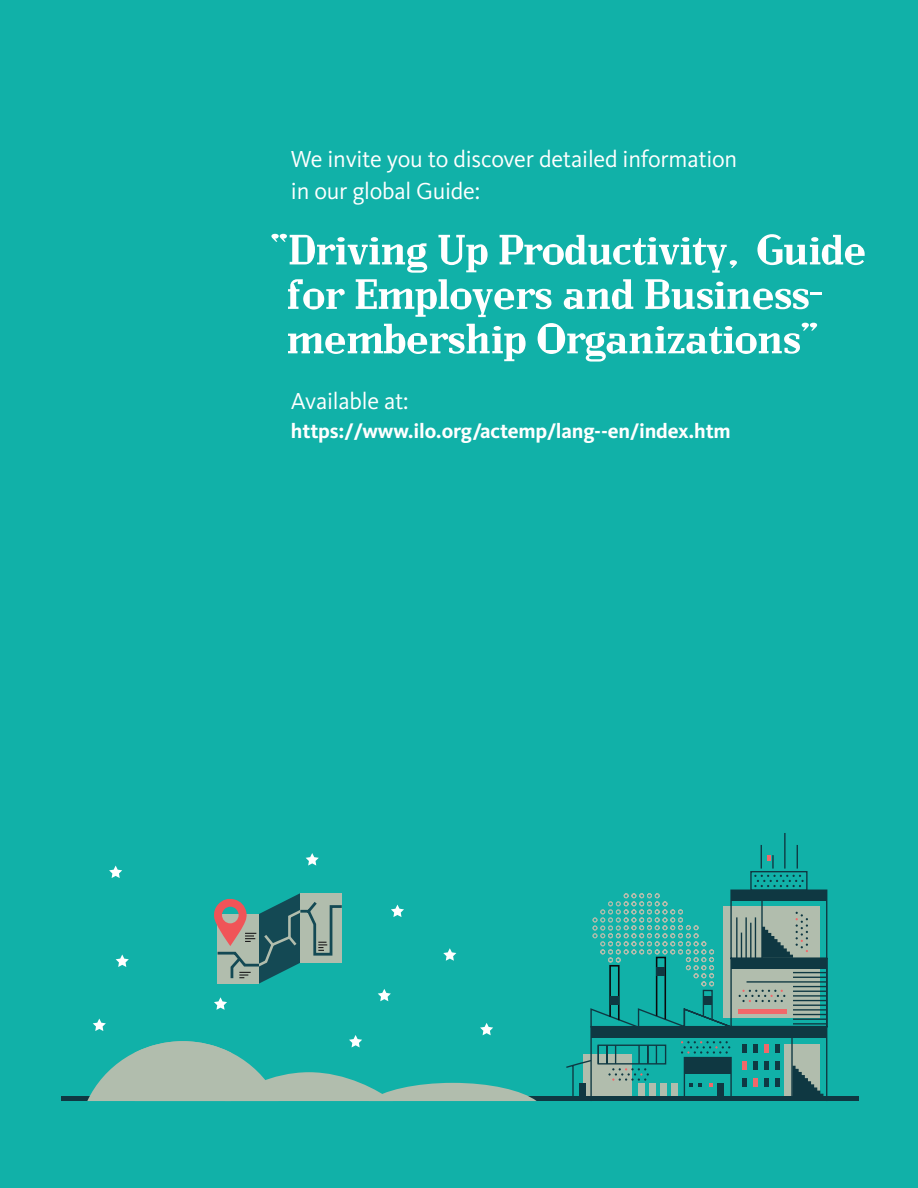
<style>
.page{position:relative;width:918px;height:1188px;background:#fff}
.page>*{position:absolute;margin:0;border:0;box-sizing:border-box;transform-origin:0 0}
.Texto_Kievit_10_13{font:59.25px/44.4px "Zenith";letter-spacing:-.01em;color:#fff}
.Texto_Kievit_10_13-2{font:24px/31.5px "Kievit OT";letter-spacing:-.01em;color:#fff}
.Texto_Kievit_10_13-3{font:700 21px "Kievit OT";letter-spacing:-.01em;color:#fff}
</style>
<div class="page">
<div style="left:1px;top:0;width:917px;height:1188px;background:#11b1a8"></div>
<div style="left:61px;top:1096px;width:797px;height:5px;background:#0f3842"></div>
<svg style="left:823px;top:889px;width:5px;height:207px"></svg>
<div style="left:731px;top:890px;width:96px;height:10px;background:#0f3842"></div>
<div style="left:731px;top:958px;width:96px;height:11px;background:#0f3842"></div>
<hr style="left:793px;top:972px;width:34px;height:1px;background:#0f3842">
<hr style="left:793px;top:977px;width:34px;height:1px;background:#0f3842">
<hr style="left:747px;top:981px;width:80px;height:2px;background:#0f3842">
<hr style="left:793px;top:986px;width:34px;height:1px;background:#0f3842">
<hr style="left:793px;top:991px;width:34px;height:1px;background:#0f3842">
<hr style="left:793px;top:995px;width:34px;height:2px;background:#0f3842">
<hr style="left:793px;top:1000px;width:34px;height:1px;background:#0f3842">
<hr style="left:793px;top:1005px;width:34px;height:1px;background:#0f3842">
<hr style="left:793px;top:1009px;width:34px;height:2px;background:#0f3842">
<hr style="left:793px;top:1014px;width:34px;height:1px;background:#0f3842">
<hr style="left:793px;top:1019px;width:34px;height:1px;background:#0f3842">
<hr style="left:793px;top:1023px;width:34px;height:2px;background:#0f3842">
<svg style="left:566px;top:833px;width:257px;height:263px"></svg>
<hr style="left:739px;top:1009px;width:48px;height:4px;background:#f1686a">
<svg style="left:214px;top:893px;width:128px;height:91px"></svg>
<svg style="left:378px;top:989px;width:13px;height:12px"></svg>
<svg style="left:214px;top:997px;width:13px;height:13px"></svg>
<svg style="left:116px;top:954px;width:13px;height:13px"></svg>
<svg style="left:109px;top:866px;width:13px;height:12px"></svg>
<svg style="left:87px;top:1019px;width:450px;height:82px"></svg>
<svg style="left:306px;top:853px;width:13px;height:13px"></svg>
<svg style="left:443px;top:948px;width:13px;height:13px"></svg>
<svg style="left:391px;top:905px;width:13px;height:12px"></svg>
<p class="Texto_Kievit_10_13-2" style="left:291px;top:143px;width:448px">We invite you to discover detailed information in our global Guide:</p>
<p class="Texto_Kievit_10_13" style="left:269px;top:228px;width:599px">“Driving Up Productivity, Guide for Employers and Business&shy;membership Organizations”</p>
<p class="Texto_Kievit_10_13-2" style="left:291px;top:385px;width:119px">Available at:</p>
<p class="Texto_Kievit_10_13-3" style="left:291px;top:418px;width:441px">https://www.ilo.org/actemp/lang--en/index.htm</p>
</div>
